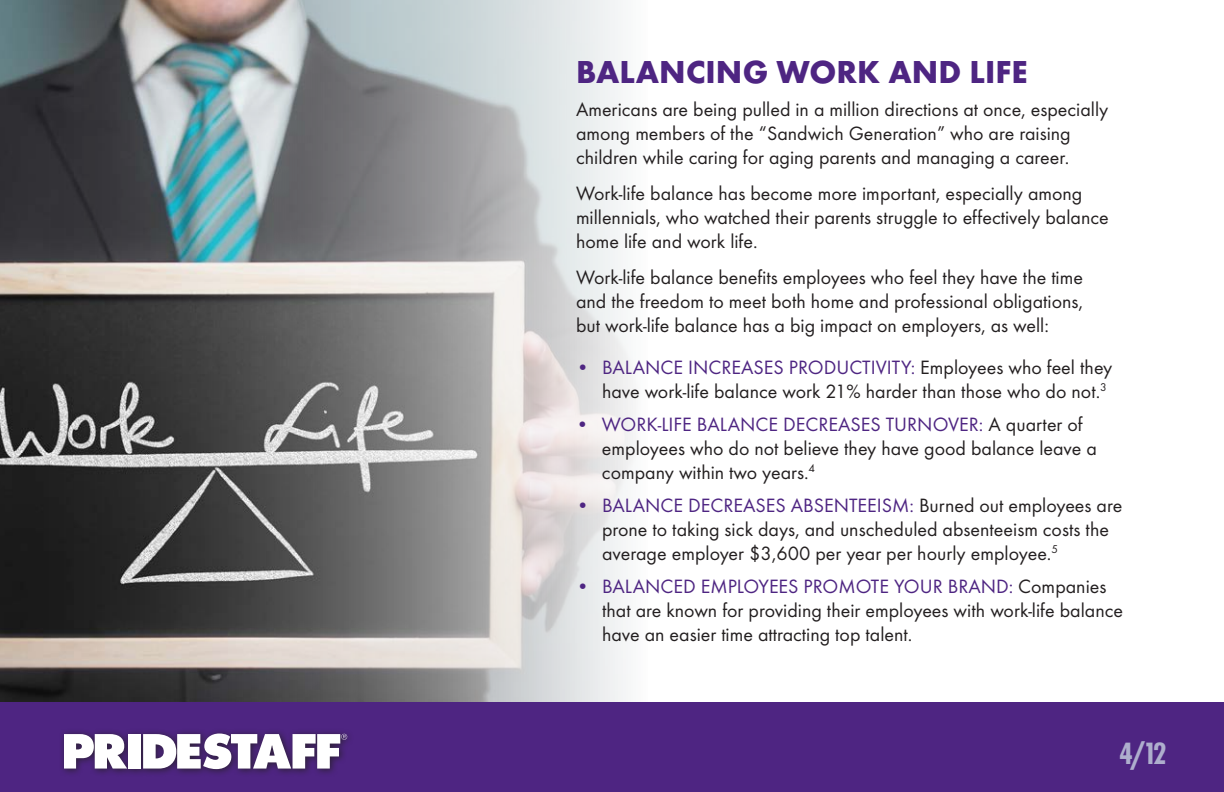
<style>
.page{position:relative;width:1224px;height:792px;background:#fff}
.page>*{position:absolute;margin:0;border:0;box-sizing:border-box;transform-origin:0 0}
.t1{font:700 33px "Futura T";color:#4e2582}
.t2{font:700 condensed 32px "Futura T";color:#aeaecd}
.t3{font:20px/24px "Futura T";color:#231f20}
.s1{color:#4e2582}
</style>
<div class="page">
<div style="left:0;top:709px;width:1224px;height:83px;background:#4e2582"></div>
<div style="left:59px;top:728px;width:296px;height:49px;background:#231f20;opacity:.75"></div>
<div style="left:128px;top:734px;width:13px;height:35px;background:#fff"></div>
<svg style="left:64px;top:734px;width:63px;height:35px;background:#cec7d7"></svg>
<svg style="left:143px;top:734px;width:204px;height:35px;background:#c5bbcf"></svg>
<div style="left:0;top:702px;width:1224px;height:9px;background:#4e2582"></div>
<img style="left:0;top:0;width:633px;height:702px">
<h1 class="t1" style="left:576px;top:52px;width:453px">BALANCING WORK AND LIFE</h1>
<p class="t3" style="left:576px;top:97px;width:534px">Americans are being pulled in a million directions at once, especially among members of the “Sandwich Generation” who are raising children while caring for aging parents and managing a career.</p>
<p class="t3" style="left:576px;top:181px;width:534px">Work-life balance has become more important, especially among millennials, who watched their parents struggle to effectively balance home life and work life.</p>
<p class="t3" style="left:576px;top:265px;width:509px;text-align:justify">Work-life balance benefits employees who feel they have the time and the freedom to meet both home and professional obligations, but work-life balance has a big impact on employers, as well:</p>
<p class="t3" style="left:576px;top:355px;width:538px;text-align:right"><span class="s1">• BALANCE INCREASES PRODUCTIVITY:</span> Employees who feel they have work-life balance work 21% harder than those who do not.<sup>3</sup></p>
<p class="t3" style="left:602px;top:412px;width:496px;text-indent:-26px"><span class="s1">• WORK-LIFE BALANCE DECREASES TURNOVER:</span> A quarter of employees who do not believe they have good balance leave a company within two years.<sup>4</sup></p>
<p class="t3" style="left:602px;top:493px;width:522px;text-indent:-26px"><span class="s1">• BALANCE DECREASES ABSENTEEISM:</span> Burned out employees are prone to taking sick days, and unscheduled absenteeism costs the average employer $3,600 per year per hourly employee.<sup>5</sup></p>
<p class="t3" style="left:602px;top:574px;width:523px;text-indent:-26px"><span class="s1">• BALANCED EMPLOYEES PROMOTE YOUR BRAND:</span> Companies that are known for providing their employees with work-life balance have an easier time attracting top talent.</p>
<h2 class="t2" style="left:1119px;top:735px;width:49px">4/12</h2>
</div>
